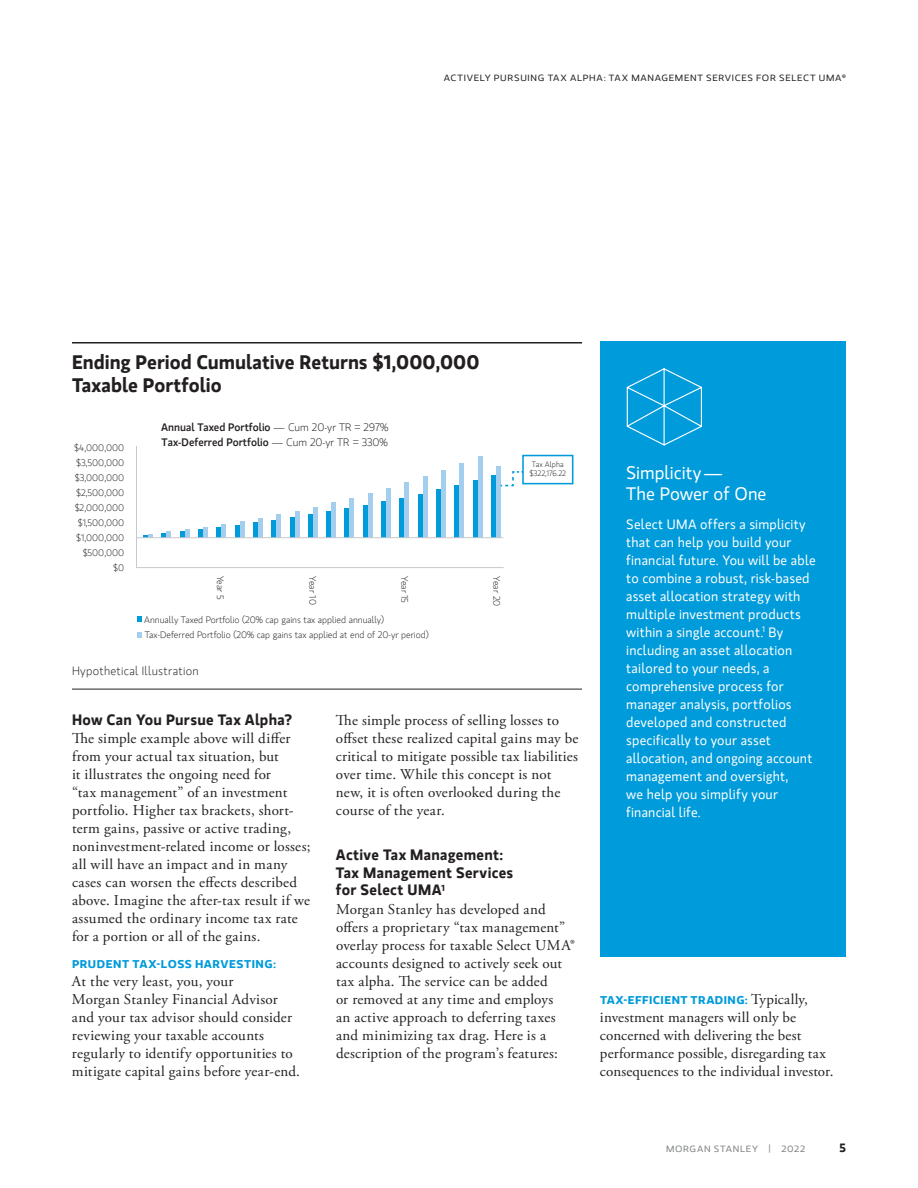
<style>
.page{position:relative;width:918px;height:1188px;background:#fff}
.page>*{position:absolute;margin:0;border:0;box-sizing:border-box;transform-origin:0 0}
.t1{font:700 19.5px/22.5px "MS Gloriola II Std";color:#231f20}
.t2{font:18px/21px "MS Gloriola II Std";color:#fff}
.t3{font:15px/18px "Adobe Garamond Pro";letter-spacing:.02em;color:#231f20}
.t4{font:700 15px/18px "MS Gloriola II Std";letter-spacing:.02em;color:#231f20}
.t5{font:13.5px/18px "MS Gloriola II Std";letter-spacing:.015em;color:#fff}
.t6{font:300 12px "MS Gloriola II Std";letter-spacing:.02em;color:#231f20}
.t7{font:700 12px "MS Gloriola II Std";color:#231f20}
.t8{font:700 11.25px "MS Gloriola II Std";letter-spacing:.035em;color:#009bda;scale:1.1 1}
.t9{font:500 10.8px/14.4px "MS Gloriola II Std";color:#231f20}
.t10{font:300 9.3px/15px "MS Gloriola II Std";color:#231f20;text-align:right}
.t11{font:9px "MS Gloriola II Std";letter-spacing:.07em;color:#231f20;scale:1.1 1}
.t12{font:9px "MS Gloriola II Std";letter-spacing:.07em;color:#808285;scale:1.1 1}
.t13{font:300 7.8px/9.3px "MS Gloriola II Std";color:#231f20;text-align:center}
.s1{font-weight:300}
.s2{font-family:"Adobe Garamond Pro";font-weight:400;font-size:15px;color:#231f20}
</style>
<div class="page">
<div style="left:600px;top:341px;width:246px;height:616px;background:#009bda"></div>
<svg style="left:626px;top:368px;width:76px;height:78px"></svg>
<svg style="left:137px;top:617px;width:5px;height:5px"></svg>
<svg style="left:136px;top:446px;width:368px;height:122px"></svg>
<svg style="left:137px;top:632px;width:5px;height:6px"></svg>
<hr style="left:137px;top:537px;width:366px;height:1px;background:#c7c9cb">
<svg style="left:501px;top:470px;width:22px;height:17px"></svg>
<div style="left:522px;top:455px;width:51px;height:29px;border:2px solid #009bda"></div>
<hr style="left:72px;top:342px;width:510px;height:2px;background:#231f20">
<hr style="left:72px;top:689px;width:510px;height:1px;background:#231f20">
<p class="t11" style="left:444px;top:72px;width:367px">ACTIVELY PURSUING TAX ALPHA: TAX MANAGEMENT SERVICES FOR SELECT UMA®</p>
<h1 class="t1" style="left:72px;top:350px;width:409px">Ending Period Cumulative Returns $1,000,000<br>Taxable Portfolio</h1>
<p class="t10" style="left:74px;top:440px;width:52px">$4,000,000 $3,500,000 $3,000,000 $2,500,000 $2,000,000 $1,500,000 $1,000,000 $500,000 $0</p>
<p class="t9" style="left:161px;top:420px;width:229px">Annual Taxed Portfolio <span class="s1">— Cum 20-yr TR = 297%<br></span>Tax-Deferred Portfolio <span class="s1">— Cum 20-yr TR = 330%</span></p>
<p class="t10" style="left:228px;top:576px;width:26px;rotate:90deg">Year 5</p>
<p class="t10" style="left:320px;top:576px;width:30px;rotate:90deg">Year 10</p>
<p class="t10" style="left:412px;top:576px;width:29px;rotate:90deg">Year 15</p>
<p class="t10" style="left:504px;top:576px;width:32px;rotate:90deg">Year 20</p>
<p class="t10" style="left:144px;top:612px;width:286px;text-align:left">Annually Taxed Portfolio (20% cap gains tax applied annually)<br>Tax-Deferred Portfolio (20% cap gains tax applied at end of 20-yr period)</p>
<p class="t13" style="left:529px;top:460px;width:38px">Tax Alpha $322,176.22</p>
<p class="t6" style="left:72px;top:663px;width:128px">Hypothetical Illustration</p>
<p class="t4" style="left:72px;top:710px;width:222px">How Can You Pursue Tax Alpha?</p>
<p class="t3" style="left:72px;top:729px;width:240px">The simple example above will differ from your actual tax situation, but<br>it illustrates the ongoing need for<br>“tax management” of an investment portfolio. Higher tax brackets, short&shy;term gains, passive or active trading, noninvestment-related income or losses; all will have an impact and in many cases can worsen the effects described above. Imagine the after-tax result if we assumed the ordinary income tax rate for a portion or all of the gains.</p>
<p class="t8" style="left:72px;top:956px;width:187px">PRUDENT TAX-LOSS HARVESTING:</p>
<p class="t3" style="left:72px;top:972px;width:230px">At the very least, you, your<br>Morgan Stanley Financial Advisor and your tax advisor should consider reviewing your taxable accounts regularly to identify opportunities to mitigate capital gains before year-end.</p>
<p class="t3" style="left:336px;top:711px;width:244px">The simple process of selling losses to offset these realized capital gains may be critical to mitigate possible tax liabilities over time. While this concept is not new, it is often overlooked during the course of the year.</p>
<p class="t4" style="left:336px;top:845px;width:179px">Active Tax Management:<br>Tax Management Services for Select UMA<sup>1</sup></p>
<p class="t3" style="left:336px;top:900px;width:241px">Morgan Stanley has developed and offers a proprietary “tax management” overlay process for taxable Select UMA® accounts designed to actively seek out tax alpha. The service can be added<br>or removed at any time and employs<br>an active approach to deferring taxes and minimizing tax drag. Here is a description of the program’s features:</p>
<p class="t2" style="left:626px;top:462px;width:142px">Simplicity—<br>The Power of One</p>
<p class="t5" style="left:626px;top:515px;width:191px">Select UMA offers a simplicity that can help you build your financial future. You will be able to combine a robust, risk-based asset allocation strategy with multiple investment products within a single account.<sup>1</sup> By including an asset allocation tailored to your needs, a comprehensive process for manager analysis, portfolios developed and constructed specifically to your asset allocation, and ongoing account management and oversight,<br>we help you simplify your financial life.</p>
<p class="t8" style="left:600px;top:992px;width:190px">TAX-EFFICIENT TRADING: <span class="s2">Typically,</span></p>
<p class="t3" style="left:600px;top:1008px;width:235px">investment managers will only be concerned with delivering the best performance possible, disregarding tax consequences to the individual investor.</p>
<p class="t12" style="left:666px;top:1143px;width:128px">MORGAN STANLEY | 2022</p>
<p class="t7" style="left:840px;top:1139px;width:8px">5</p>
</div>
